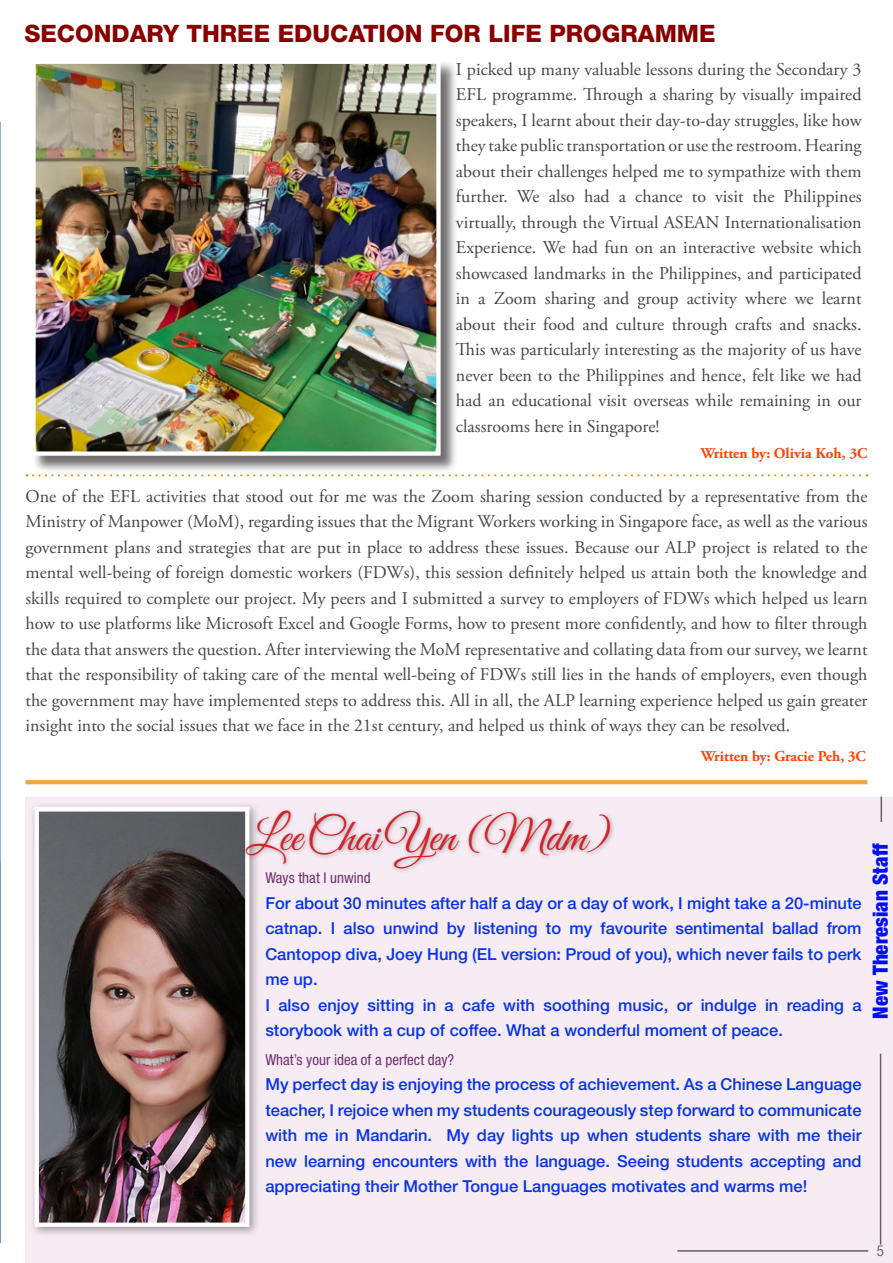
<style>
.page{position:relative;width:893px;height:1263px;background:#fff}
.page>*{position:absolute;margin:0;border:0;box-sizing:border-box;transform-origin:0 0}
.new_staff{font:46.5px "Great Vibes";color:#d1232a}
.Fave_place_is{font:800 24px "Helvetica Neue LT Std";color:#890000}
.Fave_place_is-2{font:900 condensed 21px "Helvetica Neue LT Std";color:#000ef5}
.Fave_place_is-3{font:18px/25.5px "Adobe Garamond Pro";color:#454647;text-align:justify}
.new_staff_answers{font:500 16.5px/25.5px "Helvetica Neue LT Std";color:#0833e8;text-align:justify}
.Fave_place_is-4{font:700 15px "Adobe Garamond Pro";color:#ff4100}
.new_staff_answers-2{font:condensed 15px "Helvetica Neue LT Std";color:#6f2f6e}
.t1{font:300 condensed 15px "Helvetica Neue LT Std";color:#4b4c4d}
</style>
<div class="page">
<div style="left:26px;top:797px;width:867px;height:466px;background:#f7ecf4"></div>
<div style="left:29px;top:801px;width:232px;height:437px;background:#231f20;opacity:.41"></div>
<img style="left:40px;top:812px;width:204px;height:410px">
<div style="left:35px;top:807px;width:214px;height:420px;border:4px solid #fff"></div>
<div style="left:242px;top:807px;width:373px;height:67px;background:#231f20;opacity:.37"></div>
<hr style="left:677px;top:1250px;width:191px;height:2px;background:#636366">
<hr style="left:880px;top:1054px;width:1px;height:190px;background:#636366">
<hr style="left:0;top:122px;width:1px;height:448px;background:#8fb5ce">
<hr style="left:0;top:512px;width:1px;height:377px;background:#84b6e2">
<div style="left:32px;top:60px;width:426px;height:413px;background:#231f20;opacity:.65"></div>
<img style="left:36px;top:64px;width:400px;height:387px">
<div style="left:31px;top:59px;width:410px;height:397px;border:4px solid #fff"></div>
<svg style="left:26px;top:780px;width:841px;height:4px;background:#eba949"></svg>
<svg style="left:27px;top:474px;width:833px;height:2px"></svg>
<hr style="left:880px;top:796px;width:2px;height:26px;background:#636366">
<hr style="left:0;top:864px;width:1px;height:379px;background:#7596cd">
<p class="Fave_place_is" style="left:24px;top:19px;width:693px">SECONDARY THREE EDUCATION FOR LIFE PROGRAMME</p>
<p class="Fave_place_is-3" style="left:456px;top:57px;width:407px">I picked up many valuable lessons during the Secondary 3<br>EFL programme. Through a sharing by visually impaired speakers, I learnt about their day-to-day struggles, like how they take public transportation or use the restroom. Hearing about their challenges helped me to sympathize with them further. We also had a chance to visit the Philippines virtually, through the Virtual ASEAN Internationalisation Experience. We had fun on an interactive website which showcased landmarks in the Philippines, and participated in a Zoom sharing and group activity where we learnt about their food and culture through crafts and snacks.<br>This was particularly interesting as the majority of us have never been to the Philippines and hence, felt like we had had an educational visit overseas while remaining in our classrooms here in Singapore!</p>
<p class="Fave_place_is-4" style="left:701px;top:444px;width:168px">Written by: Olivia Koh, 3C</p>
<p class="Fave_place_is-3" style="left:26px;top:484px;width:844px">One of the EFL activities that stood out for me was the Zoom sharing session conducted by a representative from the Ministry of Manpower (MoM), regarding issues that the Migrant Workers working in Singapore face, as well as the various government plans and strategies that are put in place to address these issues. Because our ALP project is related to the mental well-being of foreign domestic workers (FDWs), this session definitely helped us attain both the knowledge and skills required to complete our project. My peers and I submitted a survey to employers of FDWs which helped us learn how to use platforms like Microsoft Excel and Google Forms, how to present more confidently, and how to filter through the data that answers the question. After interviewing the MoM representative and collating data from our survey, we learnt that the responsibility of taking care of the mental well-being of FDWs still lies in the hands of employers, even though the government may have implemented steps to address this. All in all, the ALP learning experience helped us gain greater insight into the social issues that we face in the 21st century, and helped us think of ways they can be resolved.</p>
<p class="Fave_place_is-4" style="left:701px;top:748px;width:166px">Written by: Gracie Peh, 3C</p>
<p class="new_staff" style="left:246px;top:811px;width:366px">LeeChaiYen (Mdm)</p>
<p class="new_staff_answers-2" style="left:265px;top:869px;width:107px">Ways that I unwind</p>
<p class="new_staff_answers" style="left:265px;top:890px;width:598px">For about 30 minutes after half a day or a day of work, I might take a 20-minute catnap. I also unwind by listening to my favourite sentimental ballad from Cantopop diva, Joey Hung (EL version: Proud of you), which never fails to perk me up.</p>
<p class="new_staff_answers" style="left:265px;top:992px;width:598px">I also enjoy sitting in a cafe with soothing music, or indulge in reading a storybook with a cup of coffee. What a wonderful moment of peace.</p>
<p class="new_staff_answers-2" style="left:265px;top:1051px;width:190px">What’s your idea of a perfect day?</p>
<p class="new_staff_answers" style="left:265px;top:1072px;width:598px">My perfect day is enjoying the process of achievement. As a Chinese Language teacher, I rejoice when my students courageously step forward to communicate with me in Mandarin. My day lights up when students share with me their new learning encounters with the language. Seeing students accepting and appreciating their Mother Tongue Languages motivates and warms me!</p>
<p class="Fave_place_is-2" style="left:867px;top:1019px;width:177px;rotate:-90deg">New Theresian Staff</p>
<p class="t1" style="left:877px;top:1242px;width:9px">5</p>
</div>
